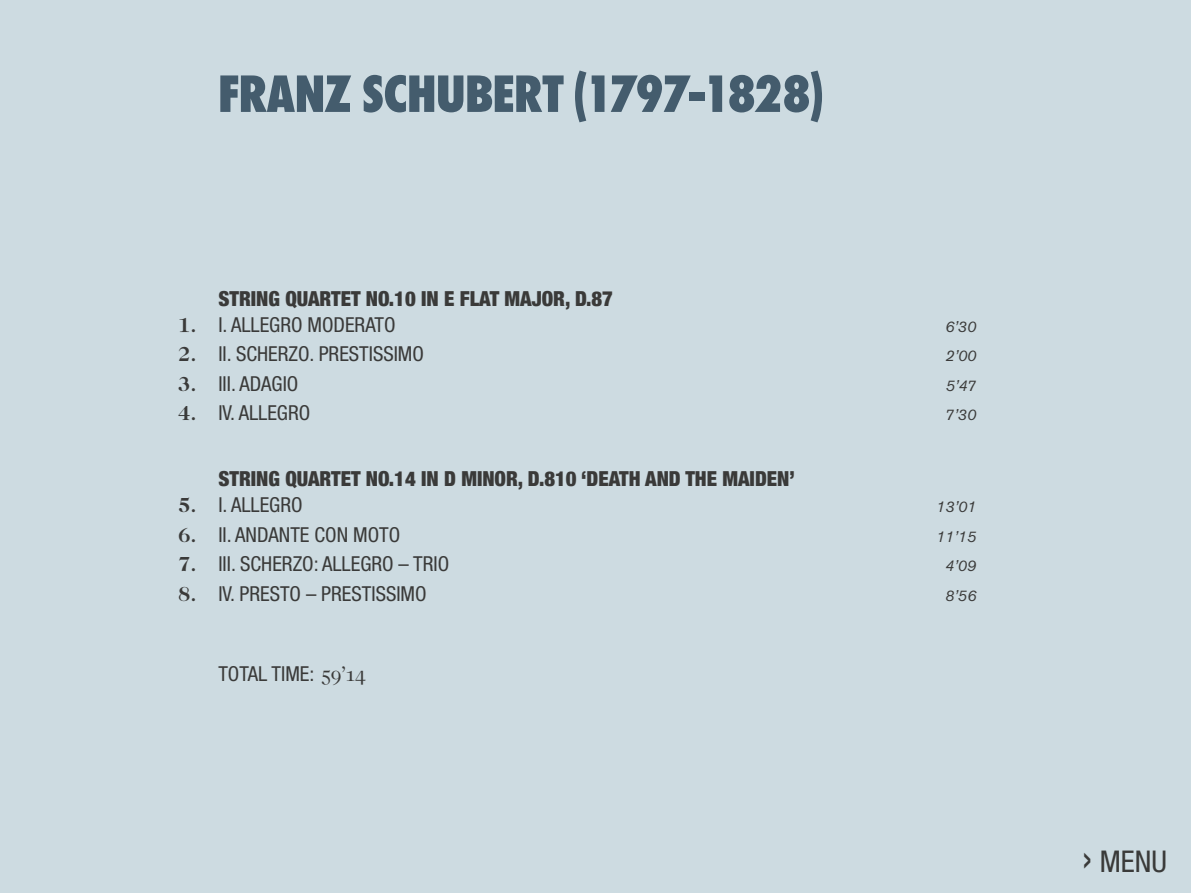
<style>
.page{position:relative;width:1191px;height:893px;background:#cddbe1}
.page>*{position:absolute;margin:0;border:0;box-sizing:border-box;transform-origin:0 0}
.t1{font:800 condensed 51.6px "Futura Serie BQ";color:#445c6d}
.t2{font:condensed 30px "Helvetica Neue";color:#3a3a39}
.t3{font:condensed 20.7px "Helvetica Neue";color:#3a3a39}
.t4{font:900 condensed 20.7px "Helvetica Neue";color:#3a3a39}
.t5{font:italic 15.45px "Akzidenz Grotesk BE";letter-spacing:.02em;color:#3a3a39}
.s1{font-family:"Caslon Two Twenty Four";font-weight:700;font-stretch:normal}
.s2{font-family:"Caslon Two Twenty Four Expert BQ";font-stretch:normal}
.s3{font-size:43.5px}
</style>
<div class="page">
<h1 class="t1" style="left:218px;top:64px;width:607px">FRANZ SCHUBERT (1797-1828)</h1>
<p class="t4" style="left:218px;top:282px;width:396px">STRING QUARTET NO.10 IN E FLAT MAJOR, D.87</p>
<p class="t3" style="left:178px;top:313px;width:219px"><span class="s1">1.</span> I. ALLEGRO MODERATO</p>
<p class="t5" style="left:945px;top:317px;width:32px">6’30</p>
<p class="t3" style="left:178px;top:342px;width:247px"><span class="s1">2.</span> II. SCHERZO. PRESTISSIMO</p>
<p class="t5" style="left:945px;top:347px;width:32px">2’00</p>
<p class="t3" style="left:178px;top:372px;width:122px"><span class="s1">3.</span> III. ADAGIO</p>
<p class="t5" style="left:946px;top:376px;width:32px">5’47</p>
<p class="t3" style="left:178px;top:401px;width:134px"><span class="s1">4.</span> IV. ALLEGRO</p>
<p class="t5" style="left:945px;top:406px;width:32px">7’30</p>
<p class="t4" style="left:218px;top:462px;width:578px">STRING QUARTET NO.14 IN D MINOR, D.810 ‘DEATH AND THE MAIDEN’</p>
<p class="t3" style="left:178px;top:493px;width:126px"><span class="s1">5.</span> I. ALLEGRO</p>
<p class="t5" style="left:936px;top:498px;width:41px">13’01</p>
<p class="t3" style="left:178px;top:522px;width:223px"><span class="s1">6.</span> II. ANDANTE CON MOTO</p>
<p class="t5" style="left:936px;top:527px;width:42px">11’15</p>
<p class="t3" style="left:178px;top:552px;width:272px"><span class="s1">7.</span> III. SCHERZO: ALLEGRO – TRIO</p>
<p class="t5" style="left:945px;top:556px;width:32px">4’09</p>
<p class="t3" style="left:178px;top:581px;width:250px"><span class="s1">8.</span> IV. PRESTO – PRESTISSIMO</p>
<p class="t5" style="left:945px;top:586px;width:32px">8’56</p>
<p class="t3" style="left:218px;top:662px;width:149px">TOTAL TIME: <span class="s2">59’14</span></p>
<h2 class="t2" style="left:1082px;top:844px;width:86px"><span class="s3">›</span> MENU</h2>
</div>
